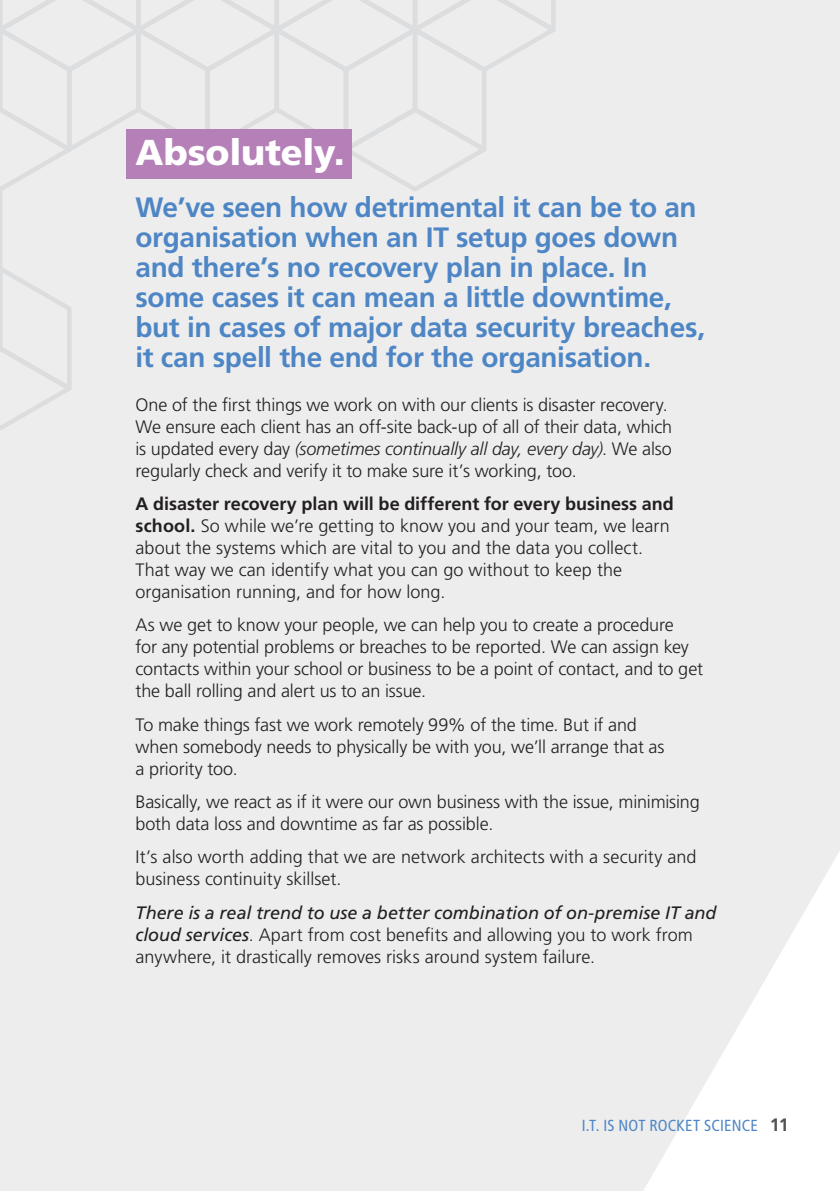
<style>
.page{position:relative;width:840px;height:1191px;background:#fff}
.page>*{position:absolute;margin:0;border:0;box-sizing:border-box;transform-origin:0 0}
.t1{font:900 36px "Frutiger LT Std";letter-spacing:-.005em;color:#fff}
.t2{font:700 28px/30px "Frutiger LT Std";letter-spacing:-.015em;color:#4e86c5}
.t3{font:300 18px/22px "Frutiger LT Std";letter-spacing:-.005em;color:#231f20}
.t4{font:condensed 16px "Frutiger LT Std";letter-spacing:.015em;color:#4e86c5}
.s1{font-style:italic}
.s2{font-weight:700}
.s3{font-weight:400;font-style:italic}
.s4{font-weight:700;font-stretch:normal;font-size:18px;color:#515457}
</style>
<div class="page">
<div style="left:0;top:0;width:839px;height:1191px;background:#ededee"></div>
<div style="left:0;top:0;width:562px;height:433px;background:#ededee"></div>
<div style="left:126px;top:129px;width:225px;height:50px;background:#b57fb8"></div>
<h1 class="t1" style="left:135px;top:130px;width:211px">Absolutely.</h1>
<p class="t2" style="left:135px;top:192px;width:570px">We’ve seen how detrimental it can be to an organisation when an IT setup goes down and there’s no recovery plan in place. In some cases it can mean a little downtime, but in cases of major data security breaches, it can spell the end for the organisation.</p>
<p class="t3" style="left:135px;top:394px;width:538px">One of the first things we work on with our clients is disaster recovery.<br>We ensure each client has an off-site back-up of all of their data, which is updated every day <span class="s1">(sometimes continually all day, every day)</span>. We also regularly check and verify it to make sure it’s working, too.</p>
<p class="t3" style="left:135px;top:493px;width:539px"><span class="s2">A disaster recovery plan will be different for every business and school.</span> So while we’re getting to know you and your team, we learn about the systems which are vital to you and the data you collect.<br>That way we can identify what you can go without to keep the organisation running, and for how long.</p>
<p class="t3" style="left:135px;top:614px;width:569px">As we get to know your people, we can help you to create a procedure<br>for any potential problems or breaches to be reported. We can assign key contacts within your school or business to be a point of contact, and to get the ball rolling and alert us to an issue.</p>
<p class="t3" style="left:135px;top:714px;width:530px">To make things fast we work remotely 99% of the time. But if and when somebody needs to physically be with you, we’ll arrange that as a priority too.</p>
<p class="t3" style="left:135px;top:791px;width:565px">Basically, we react as if it were our own business with the issue, minimising both data loss and downtime as far as possible.</p>
<p class="t3" style="left:135px;top:846px;width:562px">It’s also worth adding that we are network architects with a security and business continuity skillset.</p>
<p class="t3" style="left:135px;top:901px;width:582px"><span class="s3">There is a real trend to use a better combination of on-premise IT and cloud services</span>. Apart from cost benefits and allowing you to work from anywhere, it drastically removes risks around system failure.</p>
<p class="t4" style="left:581px;top:1115px;width:208px">I.T. IS NOT ROCKET SCIENCE <span class="s4">11</span></p>
</div>
